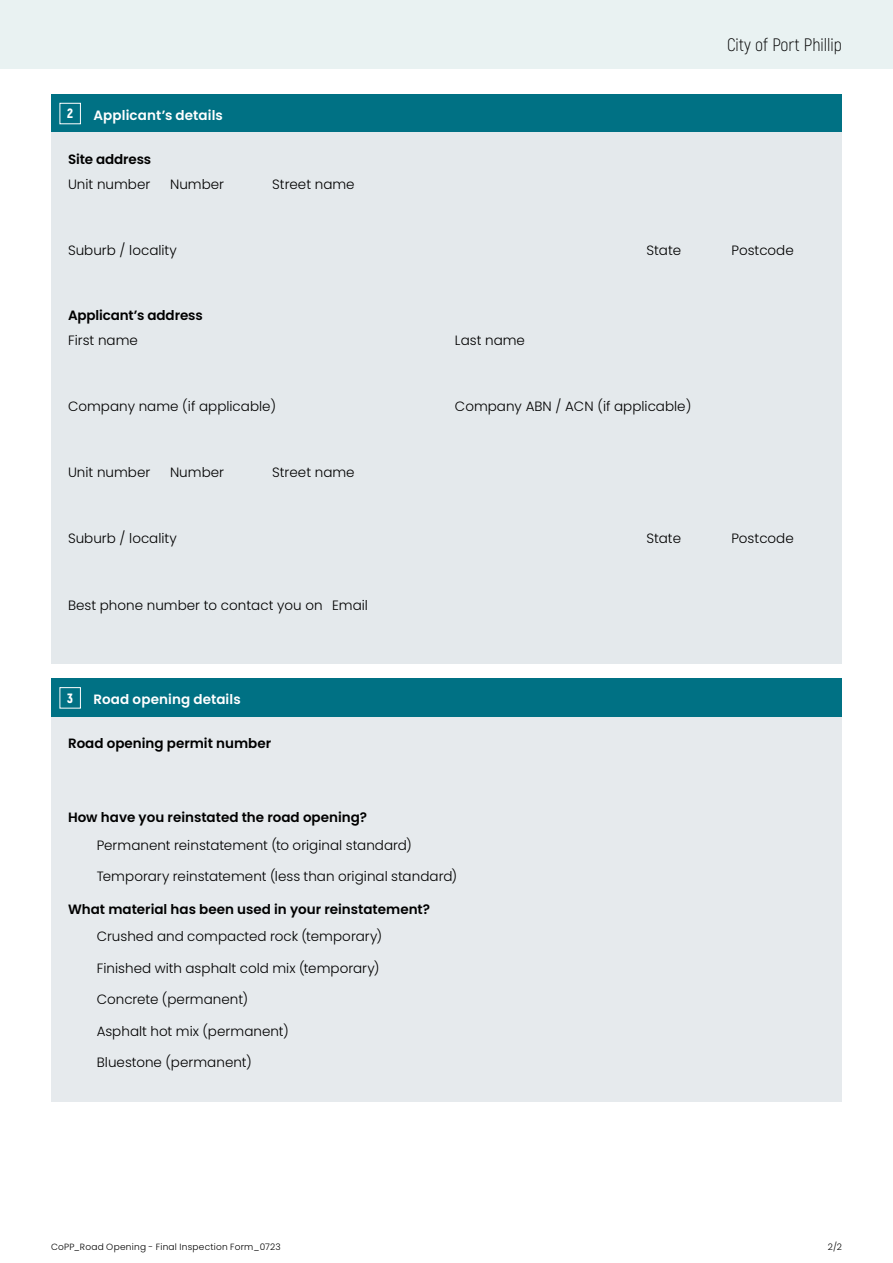
<style>
.page{position:relative;width:893px;height:1263px;background:#fff}
.page>*{position:absolute;margin:0;border:0;box-sizing:border-box;transform-origin:0 0}
.t1{font:300 18px "Akrobat";color:#000}
.t2{font:300 13.5px "Poppins";color:#000}
.t3{font:600 13.5px "Poppins";color:#000}
.t4{font:600 13.5px "Poppins";letter-spacing:.01em;color:#fff}
.t5{font:900 13.5px "Akrobat";color:#fff}
.t6{font:300 9px "Poppins";letter-spacing:.025em;color:#000}
</style>
<div class="page">
<div style="left:0;top:0;width:893px;height:68px;background:#e9f2f2"></div>
<div style="left:51px;top:94px;width:791px;height:39px;background:#007184"></div>
<div style="left:51px;top:133px;width:791px;height:531px;background:#e4e9ec"></div>
<div style="left:60px;top:103px;width:21px;height:21px;border:1px solid #fff"></div>
<div style="left:51px;top:679px;width:791px;height:38px;background:#007184"></div>
<div style="left:51px;top:717px;width:791px;height:384px;background:#e6eaed"></div>
<div style="left:60px;top:687px;width:21px;height:21px;border:1px solid #fff"></div>
<p class="t5" style="left:67px;top:105px;width:7px">2</p>
<p class="t4" style="left:94px;top:107px;width:131px">Applicant’s details</p>
<p class="t3" style="left:68px;top:151px;width:85px">Site address</p>
<p class="t2" style="left:68px;top:176px;width:84px">Unit number</p>
<p class="t2" style="left:170px;top:176px;width:55px">Number</p>
<p class="t2" style="left:272px;top:176px;width:84px">Street name</p>
<h1 class="t1" style="left:727px;top:34px;width:116px">City of Port Phillip</h1>
<p class="t2" style="left:68px;top:242px;width:110px">Suburb / locality</p>
<p class="t2" style="left:646px;top:242px;width:36px">State</p>
<p class="t2" style="left:731px;top:242px;width:64px">Postcode</p>
<p class="t3" style="left:68px;top:308px;width:136px">Applicant’s address</p>
<p class="t2" style="left:68px;top:333px;width:71px">First name</p>
<p class="t2" style="left:455px;top:333px;width:72px">Last name</p>
<p class="t2" style="left:68px;top:398px;width:210px">Company name (if applicable)</p>
<p class="t2" style="left:455px;top:398px;width:238px">Company ABN / ACN (if applicable)</p>
<p class="t2" style="left:68px;top:464px;width:84px">Unit number</p>
<p class="t2" style="left:170px;top:464px;width:55px">Number</p>
<p class="t2" style="left:272px;top:464px;width:84px">Street name</p>
<p class="t2" style="left:68px;top:530px;width:110px">Suburb / locality</p>
<p class="t2" style="left:646px;top:530px;width:36px">State</p>
<p class="t2" style="left:731px;top:530px;width:64px">Postcode</p>
<p class="t2" style="left:68px;top:597px;width:301px">Best phone number to contact you on Email</p>
<p class="t5" style="left:67px;top:689px;width:7px">3</p>
<p class="t4" style="left:94px;top:691px;width:149px">Road opening details</p>
<p class="t3" style="left:68px;top:736px;width:205px">Road opening permit number</p>
<p class="t3" style="left:68px;top:810px;width:301px">How have you reinstated the road opening?</p>
<p class="t2" style="left:97px;top:837px;width:317px">Permanent reinstatement (to original standard)</p>
<p class="t2" style="left:97px;top:868px;width:362px">Temporary reinstatement (less than original standard)</p>
<p class="t3" style="left:68px;top:901px;width:364px">What material has been used in your reinstatement?</p>
<p class="t2" style="left:97px;top:929px;width:287px">Crushed and compacted rock (temporary)</p>
<p class="t2" style="left:97px;top:960px;width:284px">Finished with asphalt cold mix (temporary)</p>
<p class="t2" style="left:97px;top:991px;width:153px">Concrete (permanent)</p>
<p class="t2" style="left:97px;top:1023px;width:194px">Asphalt hot mix (permanent)</p>
<p class="t2" style="left:97px;top:1054px;width:157px">Bluestone (permanent)</p>
<p class="t6" style="left:51px;top:1241px;width:231px">CoPP_Road Opening - Final Inspection Form_0723</p>
<p class="t6" style="left:828px;top:1241px;width:16px">2/2</p>
</div>
